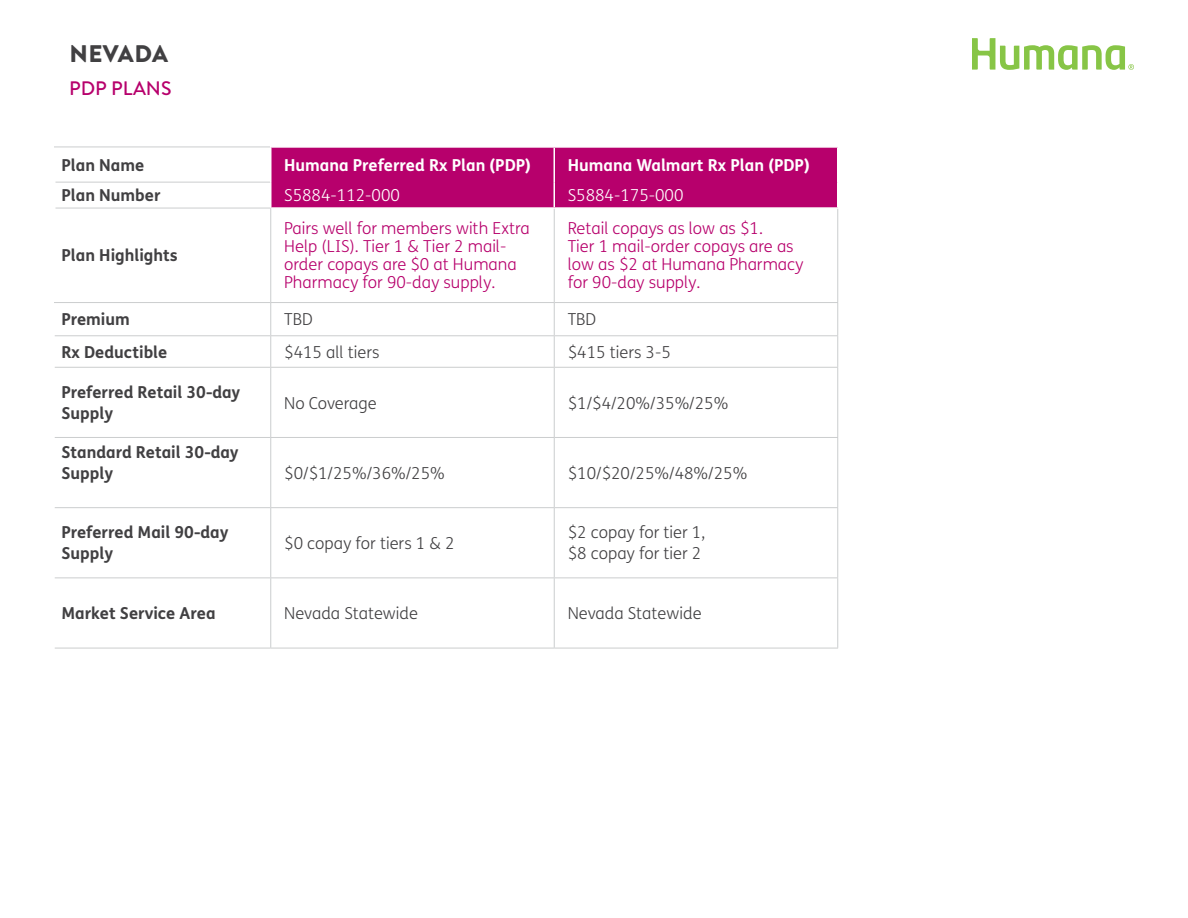
<style>
.page{position:relative;width:1188px;height:918px;background:#fff}
.page>*{position:absolute;margin:0;border:0;box-sizing:border-box;transform-origin:0 0}
.t1{font:900 24px "Brandon Grotesque";letter-spacing:.02em;color:#414042}
.t2{font:500 19.5px "Brandon Grotesque";color:#b7006c}
.t3{font:300 16.5px/18px "FS Humana";color:#b7006c}
.t4{font:300 16.5px/21px "FS Humana";color:#414042}
.t5{font:700 16.5px/21px "FS Humana";color:#414042}
.t6{font:700 16.5px "FS Humana";color:#fff}
.t7{font:300 16.5px "FS Humana";color:#fff}
</style>
<div class="page">
<svg style="left:972px;top:38px;width:162px;height:32px"></svg>
<svg style="left:56px;top:181px;width:498px;height:121px"></svg>
<hr style="left:271px;top:335px;width:283px;height:1px;background:#cbcdce">
<hr style="left:554px;top:335px;width:284px;height:1px;background:#cbcdce">
<hr style="left:271px;top:367px;width:283px;height:1px;background:#cbcdce">
<hr style="left:554px;top:367px;width:284px;height:1px;background:#cbcdce">
<hr style="left:271px;top:437px;width:283px;height:1px;background:#cbcdce">
<hr style="left:554px;top:437px;width:284px;height:1px;background:#cbcdce">
<hr style="left:271px;top:507px;width:283px;height:1px;background:#cbcdce">
<hr style="left:554px;top:507px;width:284px;height:1px;background:#cbcdce">
<hr style="left:271px;top:577px;width:283px;height:1px;background:#cbcdce">
<hr style="left:554px;top:577px;width:284px;height:1px;background:#cbcdce">
<hr style="left:271px;top:648px;width:283px;height:1px;background:#cbcdce">
<hr style="left:554px;top:648px;width:284px;height:1px;background:#cbcdce">
<div style="left:272px;top:147px;width:566px;height:60px;background:#b7006c"></div>
<hr style="left:270px;top:146px;width:284px;height:2px;background:#fff">
<hr style="left:56px;top:182px;width:214px;height:1px;background:#cbcdce">
<hr style="left:56px;top:208px;width:215px;height:1px;background:#cbcdce">
<hr style="left:54px;top:302px;width:217px;height:1px;background:#cbcdce">
<hr style="left:55px;top:335px;width:216px;height:1px;background:#cbcdce">
<hr style="left:55px;top:367px;width:216px;height:1px;background:#cbcdce">
<hr style="left:55px;top:437px;width:216px;height:1px;background:#cbcdce">
<hr style="left:55px;top:507px;width:216px;height:1px;background:#cbcdce">
<hr style="left:55px;top:577px;width:216px;height:1px;background:#cbcdce">
<hr style="left:55px;top:648px;width:216px;height:1px;background:#cbcdce">
<hr style="left:54px;top:147px;width:216px;height:1px;background:#cbcdce">
<hr style="left:270px;top:303px;width:1px;height:32px;background:#cbcdce">
<hr style="left:554px;top:303px;width:1px;height:32px;background:#cbcdce">
<hr style="left:837px;top:303px;width:1px;height:32px;background:#cbcdce">
<hr style="left:270px;top:336px;width:1px;height:31px;background:#cbcdce">
<hr style="left:554px;top:336px;width:1px;height:31px;background:#cbcdce">
<hr style="left:837px;top:336px;width:1px;height:31px;background:#cbcdce">
<hr style="left:270px;top:368px;width:1px;height:69px;background:#cbcdce">
<hr style="left:554px;top:368px;width:1px;height:69px;background:#cbcdce">
<hr style="left:837px;top:368px;width:1px;height:69px;background:#cbcdce">
<hr style="left:270px;top:438px;width:1px;height:69px;background:#cbcdce">
<hr style="left:554px;top:438px;width:1px;height:69px;background:#cbcdce">
<hr style="left:837px;top:438px;width:1px;height:69px;background:#cbcdce">
<hr style="left:270px;top:508px;width:1px;height:69px;background:#cbcdce">
<hr style="left:554px;top:508px;width:1px;height:69px;background:#cbcdce">
<hr style="left:837px;top:508px;width:1px;height:69px;background:#cbcdce">
<hr style="left:270px;top:578px;width:1px;height:70px;background:#cbcdce">
<hr style="left:554px;top:578px;width:1px;height:70px;background:#cbcdce">
<hr style="left:837px;top:578px;width:1px;height:70px;background:#cbcdce">
<hr style="left:270px;top:148px;width:2px;height:34px;background:#fff">
<hr style="left:270px;top:182px;width:2px;height:26px;background:#fff">
<hr style="left:271px;top:207px;width:283px;height:2px;background:#fff">
<hr style="left:270px;top:208px;width:1px;height:94px;background:#cbcdce">
<hr style="left:554px;top:209px;width:1px;height:93px;background:#cbcdce">
<hr style="left:837px;top:209px;width:1px;height:93px;background:#cbcdce">
<hr style="left:271px;top:302px;width:283px;height:1px;background:#cbcdce">
<hr style="left:554px;top:302px;width:284px;height:1px;background:#cbcdce">
<h1 class="t1" style="left:69px;top:36px;width:100px">NEVADA</h1>
<p class="t2" style="left:69px;top:75px;width:104px">PDP PLANS</p>
<p class="t5" style="left:62px;top:154px;width:84px">Plan Name</p>
<p class="t6" style="left:284px;top:152px;width:248px">Humana Preferred Rx Plan (PDP)</p>
<p class="t6" style="left:568px;top:152px;width:243px">Humana Walmart Rx Plan (PDP)</p>
<p class="t5" style="left:62px;top:184px;width:101px">Plan Number</p>
<p class="t7" style="left:284px;top:184px;width:117px">S5884-112-000</p>
<p class="t7" style="left:568px;top:184px;width:117px">S5884-175-000</p>
<p class="t5" style="left:62px;top:244px;width:118px">Plan Highlights</p>
<p class="t3" style="left:284px;top:219px;width:247px">Pairs well for members with Extra<br>Help (LIS). Tier 1 &amp; Tier 2 mail&shy;order copays are $0 at Humana<br>Pharmacy for 90-day supply.</p>
<p class="t3" style="left:568px;top:219px;width:237px">Retail copays as low as $1.<br>Tier 1 mail-order copays are as low as $2 at Humana Pharmacy for 90-day supply.</p>
<p class="t5" style="left:62px;top:308px;width:70px">Premium</p>
<p class="t4" style="left:284px;top:309px;width:30px">TBD</p>
<p class="t4" style="left:568px;top:309px;width:30px">TBD</p>
<p class="t5" style="left:62px;top:341px;width:107px">Rx Deductible</p>
<p class="t4" style="left:284px;top:341px;width:97px">$415 all tiers</p>
<p class="t4" style="left:568px;top:341px;width:105px">$415 tiers 3-5</p>
<p class="t5" style="left:62px;top:381px;width:180px">Preferred Retail 30-day<br>Supply</p>
<p class="t4" style="left:284px;top:392px;width:94px">No Coverage</p>
<p class="t4" style="left:568px;top:392px;width:162px">$1/$4/20%/35%/25%</p>
<p class="t5" style="left:62px;top:441px;width:179px">Standard Retail 30-day<br>Supply</p>
<p class="t4" style="left:284px;top:462px;width:162px">$0/$1/25%/36%/25%</p>
<p class="t4" style="left:568px;top:462px;width:181px">$10/$20/25%/48%/25%</p>
<p class="t5" style="left:62px;top:521px;width:168px">Preferred Mail 90-day<br>Supply</p>
<p class="t4" style="left:284px;top:532px;width:172px">$0 copay for tiers 1 &amp; 2</p>
<p class="t4" style="left:568px;top:522px;width:139px">$2 copay for tier 1, $8 copay for tier 2</p>
<p class="t5" style="left:62px;top:602px;width:156px">Market Service Area</p>
<p class="t4" style="left:284px;top:602px;width:135px">Nevada Statewide</p>
<p class="t4" style="left:568px;top:602px;width:135px">Nevada Statewide</p>
</div>
